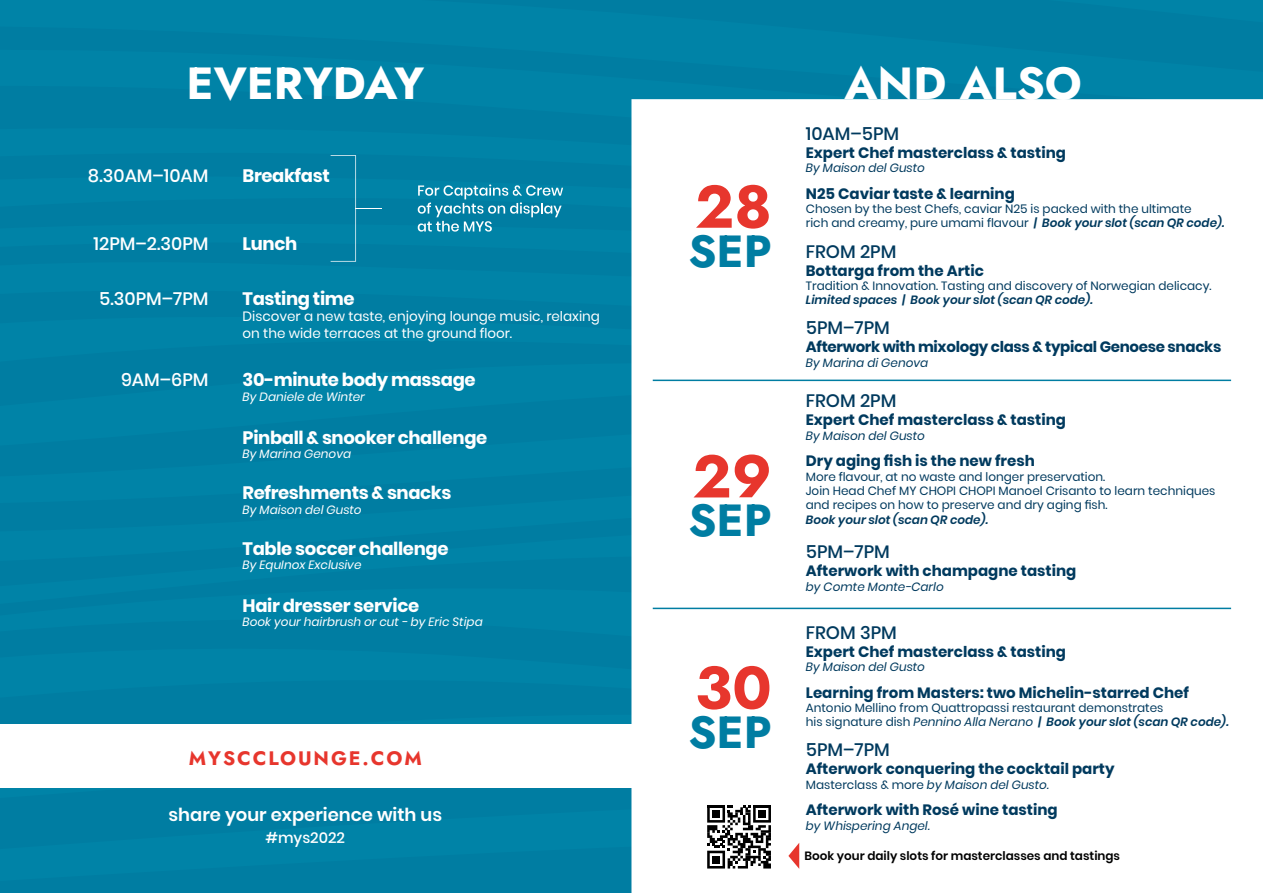
<style>
.page{position:relative;width:1263px;height:893px;background:#fff}
.page>*{position:absolute;margin:0;border:0;box-sizing:border-box;transform-origin:0 0}
.t1{font:700 60px "Jost";color:#e7362d}
.t2{font:700 45px "Jost";color:#fff}
.t3{font:700 45px "Jost";color:#007da2}
.t4{font:700 19.5px "Jost";letter-spacing:.1em;color:#e7362d}
.t5{font:700 18px "Poppins";letter-spacing:-.02em;color:#fff}
.t6{font:500 18px "Poppins";color:#003a5e}
.t7{font:500 18px "Poppins";color:#fff}
.t8{font:600 18px "Poppins";color:#fff}
.t9{font:700 15px "Poppins";color:#003a5e}
.t10{font:700 15px "Poppins";letter-spacing:-.02em;color:#003a5e}
.t11{font:500 15px "Poppins";color:#fff}
.t12{font:13.5px/16.2px "Poppins";color:#fff}
.t13{font:12px/14.4px "Poppins";color:#003a5e}
.t14{font:italic 12px "Poppins";color:#003a5e}
.t15{font:italic 12px "Poppins";color:#fff}
.t16{font:italic 600 12px "Poppins";color:#003a5e}
.t17{font:600 12px "Poppins";color:#000}
.s1{font-weight:600;font-style:italic}
.s2{font-style:italic}
.s3{font-style:normal}
</style>
<div class="page">
<div style="left:0;top:788px;width:631px;height:58px;background:#007da2"></div>
<div style="left:0;top:177px;width:631px;height:13px;background:#0083a7"></div>
<div style="left:0;top:644px;width:631px;height:80px;background:#007da2"></div>
<div style="left:0;top:580px;width:631px;height:61px;background:#0083a7"></div>
<div style="left:0;top:133px;width:631px;height:44px;background:#0080a4"></div>
<div style="left:0;top:462px;width:631px;height:118px;background:#0080a4"></div>
<div style="left:0;top:190px;width:631px;height:66px;background:#007ea2"></div>
<div style="left:0;top:256px;width:631px;height:105px;background:#0081a6"></div>
<div style="left:0;top:361px;width:631px;height:101px;background:#007da2"></div>
<div style="left:0;top:77px;width:1263px;height:56px;background:#007da2"></div>
<div style="left:0;top:0;width:1263px;height:77px;background:#0083a7"></div>
<div style="left:1134px;top:0;width:129px;height:41px;background:#007da2"></div>
<div style="left:0;top:846px;width:631px;height:47px;background:#007da2"></div>
<svg style="left:631px;top:99px;width:632px;height:794px"></svg>
<hr style="left:653px;top:380px;width:578px;height:1px;background:#007da2">
<hr style="left:653px;top:608px;width:578px;height:1px;background:#007da2">
<svg style="left:707px;top:805px;width:64px;height:63px"></svg>
<div style="left:712px;top:856px;width:8px;height:7px;background:#000"></div>
<svg style="left:788px;top:843px;width:11px;height:26px"></svg>
<div style="left:331px;top:155px;width:51px;height:107px;background:#007da2"></div>
<svg style="left:418px;top:184px;width:145px;height:48px"></svg>
<h2 class="t2" style="left:187px;top:53px;width:239px">EVERYDAY</h2>
<h3 class="t7" style="left:88px;top:165px;width:122px">8.30AM–10AM</h3>
<h3 class="t5" style="left:243px;top:165px;width:89px">Breakfast</h3>
<h3 class="t7" style="left:94px;top:233px;width:116px">12PM–2.30PM</h3>
<h3 class="t5" style="left:243px;top:233px;width:56px">Lunch</h3>
<h3 class="t7" style="left:99px;top:288px;width:111px">5.30PM–7PM</h3>
<h3 class="t5" style="left:243px;top:288px;width:114px">Tasting time</h3>
<p class="t12" style="left:243px;top:309px;width:359px">Discover a new taste, enjoying lounge music, relaxing on the wide terraces at the ground floor.</p>
<h3 class="t7" style="left:121px;top:369px;width:89px">9AM–6PM</h3>
<h3 class="t5" style="left:243px;top:369px;width:235px">30-minute body massage</h3>
<p class="t15" style="left:243px;top:389px;width:124px">By Daniele de Winter</p>
<h3 class="t5" style="left:243px;top:427px;width:246px">Pinball &amp; snooker challenge</h3>
<p class="t15" style="left:243px;top:447px;width:110px">By Marina Genova</p>
<h3 class="t5" style="left:243px;top:483px;width:210px">Refreshments &amp; snacks</h3>
<p class="t15" style="left:243px;top:502px;width:121px">By Maison del Gusto</p>
<h3 class="t5" style="left:243px;top:538px;width:207px">Table soccer challenge</h3>
<p class="t15" style="left:243px;top:558px;width:120px">By EquInox Exclusive</p>
<h3 class="t5" style="left:243px;top:595px;width:178px">Hair dresser service</h3>
<p class="t15" style="left:243px;top:615px;width:242px">Book your hairbrush or cut - by Eric Stipa</p>
<h3 class="t4" style="left:189px;top:745px;width:234px">MYSCCLOUNGE.COM</h3>
<h3 class="t8" style="left:169px;top:804px;width:275px">share your experience with us</h3>
<p class="t11" style="left:265px;top:829px;width:81px">#mys2022</p>
<h1 class="t1" style="left:695px;top:166px;width:78px">28</h1>
<h2 class="t3" style="left:688px;top:220px;width:85px">SEP</h2>
<h1 class="t1" style="left:692px;top:436px;width:81px">29</h1>
<h2 class="t3" style="left:688px;top:490px;width:85px">SEP</h2>
<h1 class="t1" style="left:695px;top:647px;width:78px">30</h1>
<h2 class="t3" style="left:688px;top:701px;width:85px">SEP</h2>
<h2 class="t2" style="left:844px;top:53px;width:239px">AND ALSO</h2>
<h3 class="t6" style="left:806px;top:123px;width:95px">10AM–5PM</h3>
<p class="t9" style="left:806px;top:144px;width:262px">Expert Chef masterclass &amp; tasting</p>
<p class="t14" style="left:806px;top:161px;width:121px">By Maison del Gusto</p>
<p class="t9" style="left:806px;top:185px;width:210px">N25 Caviar taste &amp; learning</p>
<p class="t13" style="left:806px;top:202px;width:420px">Chosen by the best Chefs, caviar N25 is packed with the ultimate<br>rich and creamy, pure umami flavour <span class="s1">| Book your slot (scan QR code).</span></p>
<h3 class="t6" style="left:806px;top:241px;width:92px">FROM 2PM</h3>
<p class="t9" style="left:806px;top:262px;width:180px">Bottarga from the Artic</p>
<p class="t13" style="left:806px;top:279px;width:407px">Tradition &amp; Innovation. Tasting and discovery of Norwegian delicacy.</p>
<p class="t16" style="left:806px;top:293px;width:288px">Limited spaces | Book your slot (scan QR code).</p>
<h3 class="t6" style="left:806px;top:318px;width:86px">5PM–7PM</h3>
<p class="t10" style="left:806px;top:338px;width:417px">Afterwork with mixology class &amp; typical Genoese snacks</p>
<p class="t14" style="left:806px;top:356px;width:124px">By Marina di Genova</p>
<h3 class="t6" style="left:806px;top:391px;width:92px">FROM 2PM</h3>
<p class="t9" style="left:806px;top:411px;width:262px">Expert Chef masterclass &amp; tasting</p>
<p class="t14" style="left:806px;top:429px;width:121px">By Maison del Gusto</p>
<p class="t9" style="left:806px;top:452px;width:231px">Dry aging fish is the new fresh</p>
<p class="t13" style="left:806px;top:469px;width:411px">More flavour, at no waste and longer preservation.<br>Join Head Chef MY CHOPI CHOPI Manoel Crisanto to learn techniques and recipes on how to preserve and dry aging fish.</p>
<p class="t16" style="left:806px;top:513px;width:184px">Book your slot (scan QR code).</p>
<h3 class="t6" style="left:806px;top:541px;width:86px">5PM–7PM</h3>
<p class="t9" style="left:806px;top:562px;width:272px">Afterwork with champagne tasting</p>
<p class="t14" style="left:806px;top:579px;width:139px">by Comte Monte-Carlo</p>
<h3 class="t6" style="left:806px;top:622px;width:93px">FROM 3PM</h3>
<p class="t9" style="left:806px;top:643px;width:262px">Expert Chef masterclass &amp; tasting</p>
<p class="t14" style="left:806px;top:660px;width:121px">By Maison del Gusto</p>
<p class="t9" style="left:806px;top:684px;width:385px">Learning from Masters: two Michelin-starred Chef</p>
<p class="t13" style="left:806px;top:701px;width:424px">Antonio Mellino from Quattropassi restaurant demonstrates<br>his signature dish <span class="s2">Pennino Alla Nerano</span> <span class="s1">| Book your slot (scan QR code).</span></p>
<h3 class="t6" style="left:806px;top:740px;width:86px">5PM–7PM</h3>
<p class="t9" style="left:806px;top:760px;width:310px">Afterwork conquering the cocktail party</p>
<p class="t14" style="left:806px;top:778px;width:245px"><span class="s3">Masterclass &amp; more</span> by Maison del Gusto.</p>
<p class="t9" style="left:806px;top:801px;width:253px">Afterwork with Rosé wine tasting</p>
<p class="t14" style="left:806px;top:819px;width:125px">by Whispering Angel.</p>
<p class="t17" style="left:804px;top:849px;width:317px">Book your daily slots for masterclasses and tastings</p>
</div>
